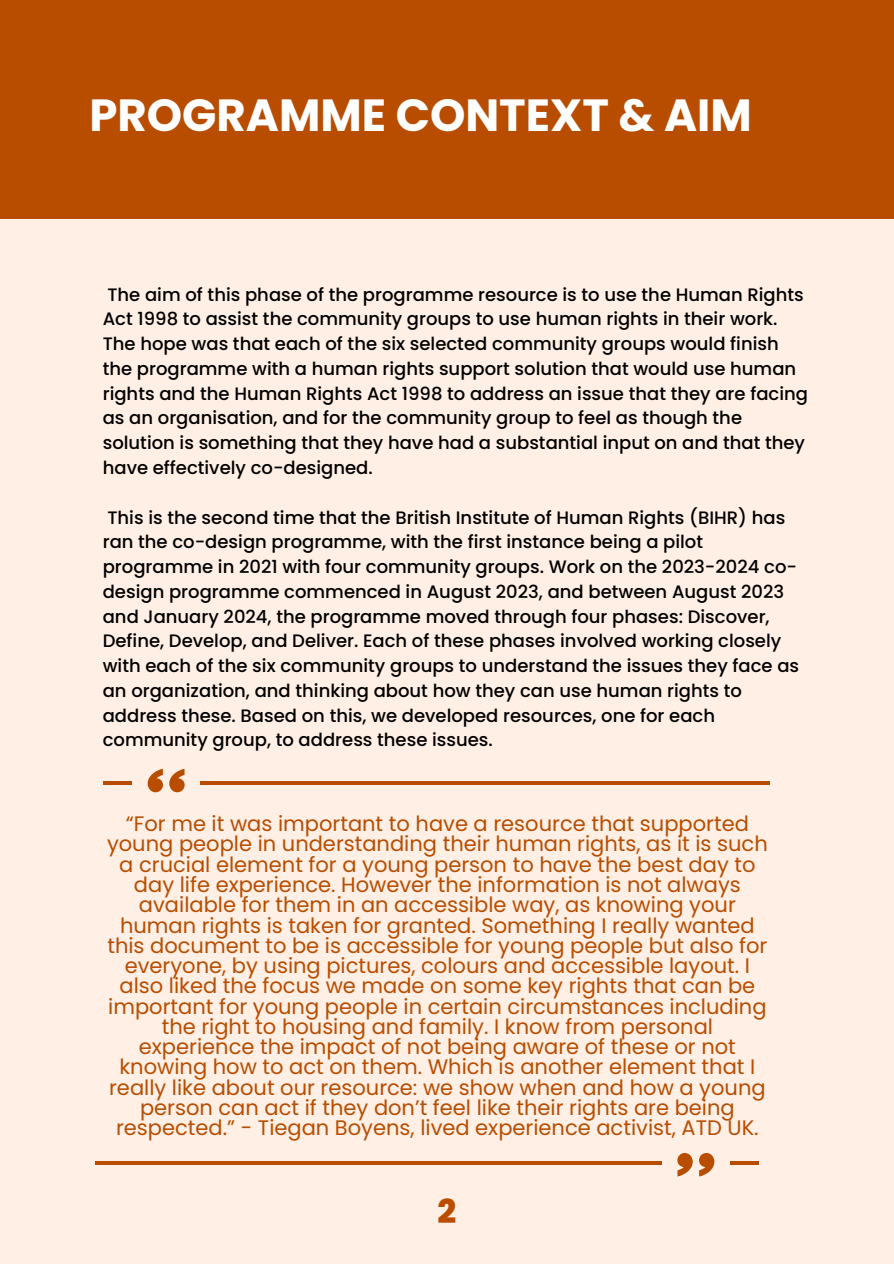
<style>
.page{position:relative;width:894px;height:1264px;background:#fff}
.page>*{position:absolute;margin:0;border:0;box-sizing:border-box;transform-origin:0 0}
.t1{font:700 45px "Poppins";color:#fff}
.t2{font:800 33px "Poppins";color:#b84d00}
.t3{font:21px/20.2px "Poppins";color:#b84d00;text-align:center}
.t4{font:500 18px/24.8px "Poppins";color:#000}
</style>
<div class="page">
<div style="left:0;top:0;width:893px;height:1263px;background:#ffefe5"></div>
<div style="left:0;top:0;width:893px;height:218px;background:#b84d00"></div>
<svg style="left:169px;top:769px;width:15px;height:23px"></svg>
<svg style="left:148px;top:768px;width:15px;height:24px"></svg>
<svg style="left:103px;top:781px;width:29px;height:3px"></svg>
<svg style="left:200px;top:781px;width:191px;height:3px"></svg>
<svg style="left:391px;top:781px;width:187px;height:3px"></svg>
<svg style="left:578px;top:781px;width:191px;height:3px"></svg>
<svg style="left:677px;top:1153px;width:15px;height:23px"></svg>
<svg style="left:699px;top:1153px;width:15px;height:23px"></svg>
<svg style="left:730px;top:1161px;width:28px;height:3px"></svg>
<svg style="left:474px;top:1161px;width:187px;height:3px"></svg>
<svg style="left:96px;top:1161px;width:187px;height:3px"></svg>
<svg style="left:283px;top:1161px;width:191px;height:3px"></svg>
<h1 class="t1" style="left:89px;top:84px;width:664px">PROGRAMME CONTEXT &amp; AIM</h1>
<p class="t4" style="left:103px;top:282px;width:706px">The aim of this phase of the programme resource is to use the Human Rights Act 1998 to assist the community groups to use human rights in their work.<br>The hope was that each of the six selected community groups would finish the programme with a human rights support solution that would use human rights and the Human Rights Act 1998 to address an issue that they are facing as an organisation, and for the community group to feel as though the solution is something that they have had a substantial input on and that they have effectively co-designed.</p>
<p class="t4" style="left:103px;top:505px;width:697px">This is the second time that the British Institute of Human Rights (BIHR) has ran the co-design programme, with the first instance being a pilot programme in 2021 with four community groups. Work on the 2023-2024 co&shy;design programme commenced in August 2023, and between August 2023 and January 2024, the programme moved through four phases: Discover, Define, Develop, and Deliver. Each of these phases involved working closely with each of the six community groups to understand the issues they face as an organization, and thinking about how they can use human rights to address these. Based on this, we developed resources, one for each community group, to address these issues.</p>
<p class="t3" style="left:107px;top:813px;width:662px">“For me it was important to have a resource that supported young people in understanding their human rights, as it is such a crucial element for a young person to have the best day to day life experience. However the information is not always available for them in an accessible way, as knowing your human rights is taken for granted. Something I really wanted this document to be is accessible for young people but also for everyone, by using pictures, colours and accessible layout. I also liked the focus we made on some key rights that can be important for young people in certain circumstances including the right to housing and family. I know from personal experience the impact of not being aware of these or not knowing how to act on them. Which is another element that I really like about our resource: we show when and how a young person can act if they don’t feel like their rights are being respected.” - Tiegan Boyens, lived experience activist, ATD UK.</p>
<h2 class="t2" style="left:437px;top:1188px;width:20px">2</h2>
</div>
